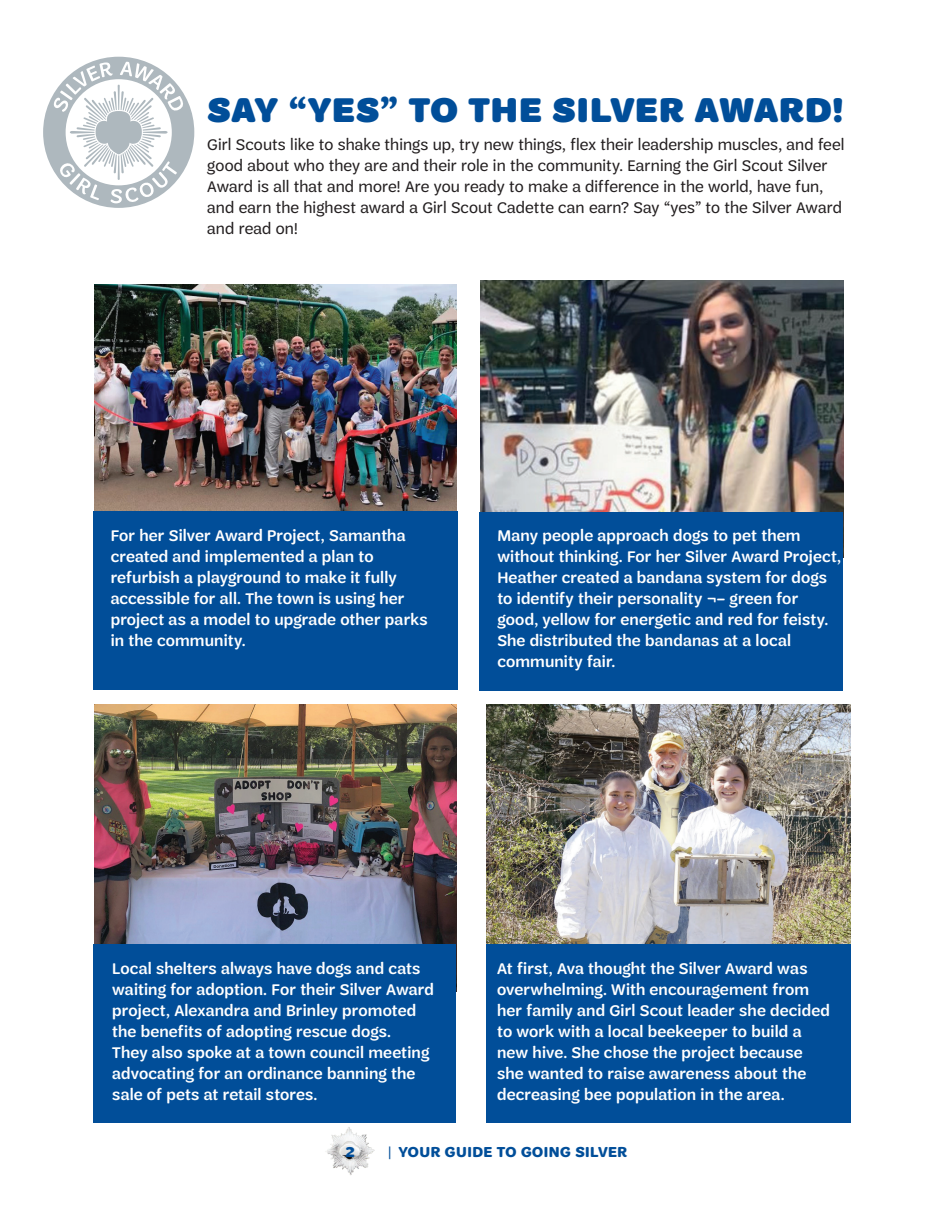
<style>
.page{position:relative;width:945px;height:1215px;background:#fff}
.page>*{position:absolute;margin:0;border:0;box-sizing:border-box;transform-origin:0 0}
.t1{font:900 36px "Trefoil Sans";letter-spacing:.025em;color:#014e99}
.t2{font:500 16.5px/21px "Trefoil Sans";letter-spacing:.01em;color:#fff}
.t3{font:16.5px/21px "Trefoil Sans";letter-spacing:.005em;color:#231f20}
.t4{font:700 15.3px "Trefoil Sans";letter-spacing:.035em;color:#014e99}
.t5{font:900 15px "Trefoil Sans";color:#014e99}
.s1{font-family:"Trebuchet MS";font-weight:400}
</style>
<div class="page">
<img style="left:325px;top:1127px;width:50px;height:48px">
<img style="left:480px;top:280px;width:364px;height:278px">
<div style="left:480px;top:513px;width:363px;height:178px;background:#014e99"></div>
<svg style="left:43px;top:57px;width:151px;height:151px"></svg>
<img style="left:94px;top:285px;width:363px;height:227px">
<img style="left:95px;top:704px;width:361px;height:240px">
<img style="left:487px;top:704px;width:363px;height:240px">
<div style="left:93px;top:512px;width:365px;height:178px;background:#014e99"></div>
<div style="left:93px;top:944px;width:363px;height:179px;background:#014e99"></div>
<div style="left:487px;top:944px;width:364px;height:179px;background:#014e99"></div>
<h1 class="t1" style="left:207px;top:89px;width:638px">SAY “YES” TO THE SILVER AWARD!</h1>
<p class="t3" style="left:207px;top:134px;width:639px">Girl Scouts like to shake things up, try new things, flex their leadership muscles, and feel good about who they are and their role in the community. Earning the Girl Scout Silver Award is all that and more! Are you ready to make a difference in the world, have fun, and earn the highest award a Girl Scout Cadette can earn? Say “yes” to the Silver Award and read on!</p>
<p class="t2" style="left:111px;top:525px;width:318px">For her Silver Award Project, Samantha created and implemented a plan to refurbish a playground to make it fully accessible for all. The town is using her project as a model to upgrade other parks in the community.</p>
<p class="t2" style="left:497px;top:525px;width:345px">Many people approach dogs to pet them without thinking. For her Silver Award Project, Heather created a bandana system for dogs to identify their personality ¬– green for good, yellow for energetic and red for feisty.<br>She distributed the bandanas at a local community fair.</p>
<p class="t2" style="left:112px;top:958px;width:323px">Local shelters always have dogs and cats waiting for adoption. For their Silver Award project, Alexandra and Brinley promoted the benefits of adopting rescue dogs.<br>They also spoke at a town council meeting advocating for an ordinance banning the sale of pets at retail stores.</p>
<p class="t2" style="left:497px;top:958px;width:334px">At first, Ava thought the Silver Award was overwhelming. With encouragement from her family and Girl Scout leader she decided to work with a local beekeeper to build a new hive. She chose the project because she wanted to raise awareness about the decreasing bee population in the area.</p>
<p class="t5" style="left:346px;top:1144px;width:10px">2</p>
<p class="t4" style="left:386px;top:1143px;width:243px"><span class="s1">|</span> YOUR GUIDE TO GOING SILVER</p>
</div>
